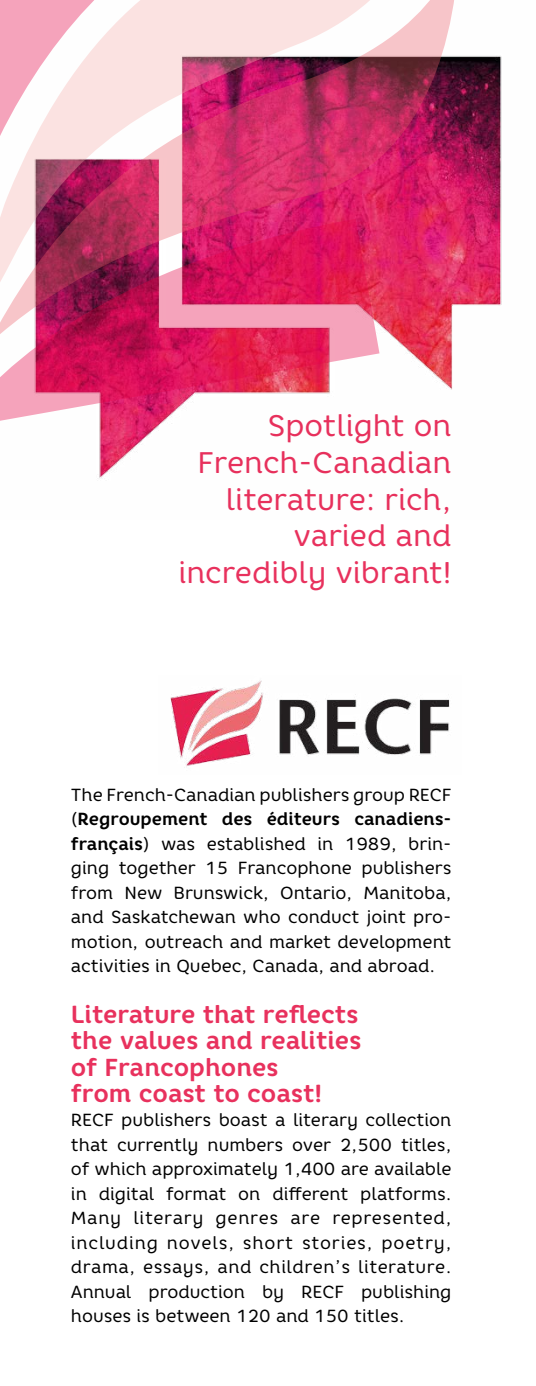
<style>
.page{position:relative;width:536px;height:1386px;background:#fff}
.page>*{position:absolute;margin:0;border:0;box-sizing:border-box;transform-origin:0 0}
.t1{font:29.75px/36.8px "Core Rhino 45";color:#e8315d;text-align:right}
.t2{font:700 24.5px/26.2px "Core Rhino 65";color:#e8315d}
.t3{font:17.5px/24.5px "Core Rhino 45";color:#000;text-align:justify}
.t4{font:700 17.5px "Core Rhino 65";color:#000}
.s1{font-family:"Core Rhino 45";font-weight:400}
.s2{font-family:"Core Rhino 65";font-weight:700}
</style>
<div class="page">
<img style="left:170px;top:680px;width:280px;height:87px">
<img style="left:99px;top:55px;width:403px;height:423px">
<svg style="left:0;top:344px;width:379px;height:85px"></svg>
<img style="left:34px;top:0;width:430px;height:344px">
<img style="left:0;top:0;width:453px;height:334px">
<h1 class="t1" style="left:178px;top:407px;width:274px">Spotlight on<br>French-Canadian literature: rich, varied and incredibly vibrant!</h1>
<p class="t3" style="left:71px;top:782px;width:382px">The French-Canadian publishers group RECF</p>
<p class="t4" style="left:71px;top:808px;width:382px"><span class="s1">(</span>Regroupement des éditeurs canadiens-</p>
<p class="t3" style="left:71px;top:831px;width:382px"><span class="s2">français</span>) was established in 1989, brin&shy;ging together 15 Francophone publishers from New Brunswick, Ontario, Manitoba, and Saskatchewan who conduct joint pro&shy;motion, outreach and market development activities in Quebec, Canada, and abroad.</p>
<h2 class="t2" style="left:71px;top:1001px;width:292px">Literature that reflects the values and realities of Francophones<br>from coast to coast!</h2>
<p class="t3" style="left:71px;top:1108px;width:382px">RECF publishers boast a literary collection that currently numbers over 2,500 titles, of which approximately 1,400 are available in digital format on different platforms.<br>Many literary genres are represented, including novels, short stories, poetry, drama, essays, and children’s literature.<br>Annual production by RECF publishing houses is between 120 and 150 titles.</p>
</div>
